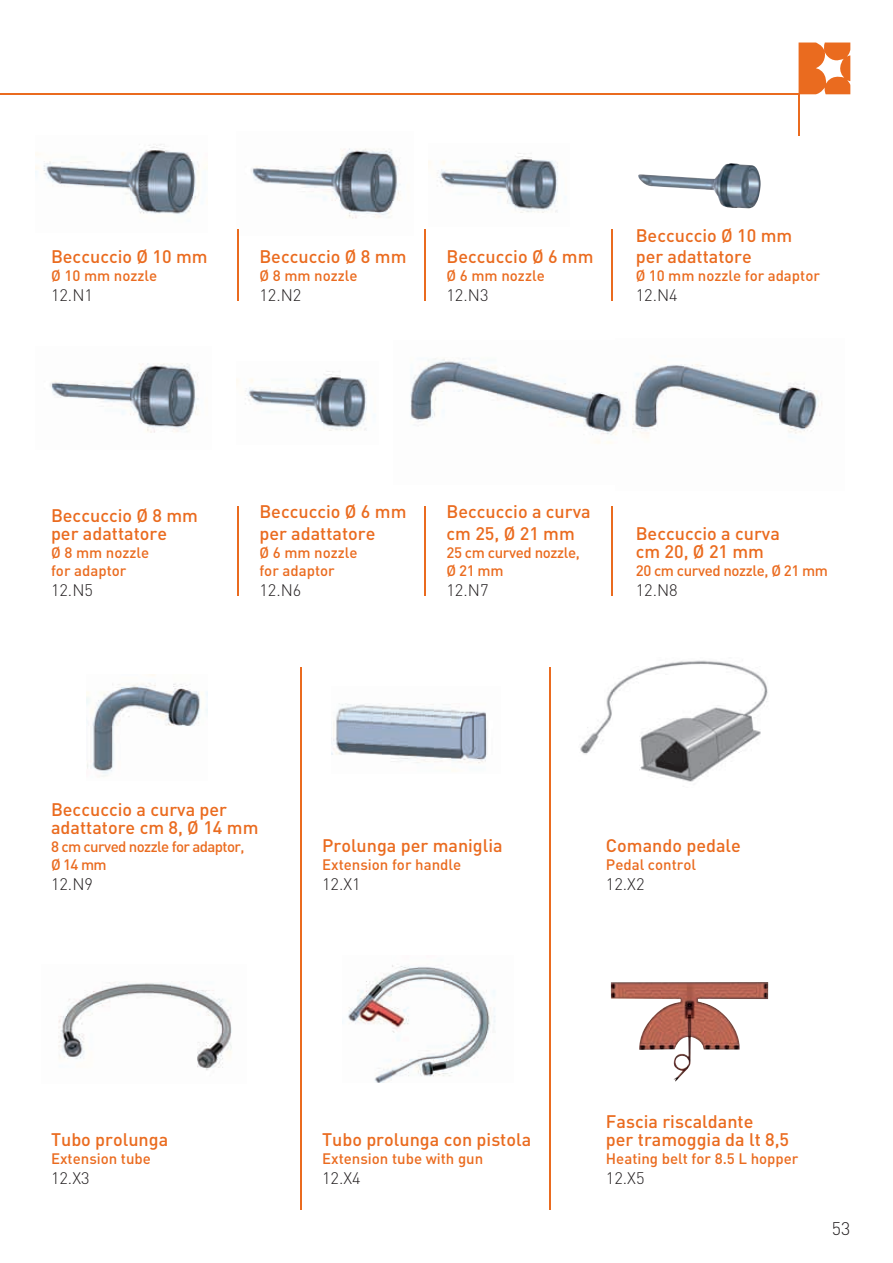
<style>
.page{position:relative;width:893px;height:1263px;background:#fff}
.page>*{position:absolute;margin:0;border:0;box-sizing:border-box;transform-origin:0 0}
.t1{font:500 18px/18px "DIN";color:#ea6b1f}
.t2{font:300 18px "DIN";color:#231f20}
.t3{font:300 16.5px "DIN";color:#231f20}
.t4{font:500 15px/18px "DIN";color:#ea6b1f}
.t5{font:500 15px/18px "DIN";letter-spacing:-.025em;color:#ea6b1f}
.t6{font:500 15px/18px "DIN";letter-spacing:-.04em;color:#ea6b1f}
</style>
<div class="page">
<img style="left:632px;top:364px;width:190px;height:74px">
<img style="left:410px;top:358px;width:214px;height:86px">
<img style="left:87px;top:675px;width:121px;height:102px">
<img style="left:332px;top:703px;width:155px;height:68px">
<img style="left:342px;top:965px;width:154px;height:118px">
<img style="left:611px;top:982px;width:157px;height:100px">
<img style="left:35px;top:144px;width:172px;height:70px">
<img style="left:237px;top:148px;width:164px;height:87px">
<img style="left:429px;top:153px;width:137px;height:60px">
<img style="left:638px;top:163px;width:123px;height:45px">
<img style="left:237px;top:371px;width:138px;height:60px">
<img style="left:50px;top:363px;width:149px;height:70px">
<img style="left:580px;top:660px;width:188px;height:122px">
<img style="left:58px;top:981px;width:174px;height:90px">
<hr style="left:549px;top:668px;width:2px;height:542px;background:#ea6b1f">
<hr style="left:424px;top:506px;width:2px;height:89px;background:#ea6b1f">
<hr style="left:424px;top:230px;width:2px;height:71px;background:#ea6b1f">
<hr style="left:300px;top:668px;width:2px;height:542px;background:#ea6b1f">
<hr style="left:611px;top:506px;width:2px;height:89px;background:#ea6b1f">
<hr style="left:611px;top:230px;width:2px;height:71px;background:#ea6b1f">
<hr style="left:237px;top:506px;width:1px;height:89px;background:#ea6b1f">
<hr style="left:237px;top:230px;width:1px;height:71px;background:#ea6b1f">
<svg style="left:799px;top:43px;width:51px;height:51px"></svg>
<hr style="left:799px;top:93px;width:1px;height:43px;background:#ea6b1f">
<hr style="left:0;top:93px;width:799px;height:1px;background:#ea6b1f">
<p class="t1" style="left:51px;top:247px;width:158px">Beccuccio Ø 10 mm</p>
<p class="t4" style="left:51px;top:266px;width:108px">Ø 10 mm nozzle</p>
<p class="t3" style="left:51px;top:285px;width:43px">12.N1</p>
<p class="t1" style="left:259px;top:247px;width:149px">Beccuccio Ø 8 mm</p>
<p class="t4" style="left:259px;top:266px;width:100px">Ø 8 mm nozzle</p>
<p class="t3" style="left:259px;top:285px;width:43px">12.N2</p>
<p class="t1" style="left:446px;top:247px;width:149px">Beccuccio Ø 6 mm</p>
<p class="t4" style="left:446px;top:266px;width:100px">Ø 6 mm nozzle</p>
<p class="t3" style="left:446px;top:285px;width:43px">12.N3</p>
<p class="t1" style="left:636px;top:224px;width:158px;line-height:21.6px">Beccuccio Ø 10 mm per adattatore</p>
<p class="t4" style="left:636px;top:266px;width:186px">Ø 10 mm nozzle for adaptor</p>
<p class="t3" style="left:636px;top:285px;width:43px">12.N4</p>
<p class="t1" style="left:51px;top:506px;width:149px">Beccuccio Ø 8 mm per adattatore</p>
<p class="t4" style="left:51px;top:543px;width:100px">Ø 8 mm nozzle for adaptor</p>
<p class="t3" style="left:51px;top:579px;width:43px">12.N5</p>
<p class="t1" style="left:259px;top:500px;width:149px;line-height:21.6px">Beccuccio Ø 6 mm per adattatore</p>
<p class="t4" style="left:259px;top:543px;width:100px">Ø 6 mm nozzle for adaptor</p>
<p class="t3" style="left:259px;top:579px;width:43px">12.N6</p>
<p class="t1" style="left:446px;top:500px;width:146px;line-height:21.6px">Beccuccio a curva cm 25, Ø 21 mm</p>
<p class="t5" style="left:446px;top:543px;width:135px">25 cm curved nozzle,<br>Ø 21 mm</p>
<p class="t3" style="left:446px;top:579px;width:43px">12.N7</p>
<p class="t1" style="left:636px;top:524px;width:146px">Beccuccio a curva cm 20, Ø 21 mm</p>
<p class="t5" style="left:636px;top:561px;width:194px">20 cm curved nozzle, Ø 21 mm</p>
<p class="t3" style="left:636px;top:579px;width:43px">12.N8</p>
<p class="t1" style="left:51px;top:800px;width:209px">Beccuccio a curva per adattatore cm 8, Ø 14 mm</p>
<p class="t6" style="left:51px;top:837px;width:195px">8 cm curved nozzle for adaptor,<br>Ø 14 mm</p>
<p class="t3" style="left:51px;top:874px;width:43px">12.N9</p>
<p class="t1" style="left:322px;top:836px;width:182px">prolunga per maniglia</p>
<p class="t4" style="left:322px;top:855px;width:141px">extension for handle</p>
<p class="t3" style="left:322px;top:874px;width:40px">12.X1</p>
<p class="t1" style="left:606px;top:836px;width:136px">comando pedale</p>
<p class="t4" style="left:606px;top:855px;width:92px">pedal control</p>
<p class="t3" style="left:606px;top:874px;width:40px">12.X2</p>
<p class="t1" style="left:51px;top:1130px;width:119px">Tubo prolunga</p>
<p class="t4" style="left:51px;top:1149px;width:101px">extension tube</p>
<p class="t3" style="left:51px;top:1168px;width:40px">12.X3</p>
<p class="t1" style="left:322px;top:1130px;width:211px">Tubo prolunga con pistola</p>
<p class="t4" style="left:322px;top:1149px;width:163px">extension tube with gun</p>
<p class="t3" style="left:322px;top:1168px;width:40px">12.X4</p>
<p class="t1" style="left:606px;top:1112px;width:185px">fascia riscaldante<br>per tramoggia da lt 8,5</p>
<p class="t4" style="left:606px;top:1149px;width:194px">heating belt for 8.5 L hopper</p>
<p class="t3" style="left:606px;top:1168px;width:40px">12.X5</p>
<p class="t2" style="left:832px;top:1217px;width:20px">53</p>
</div>
